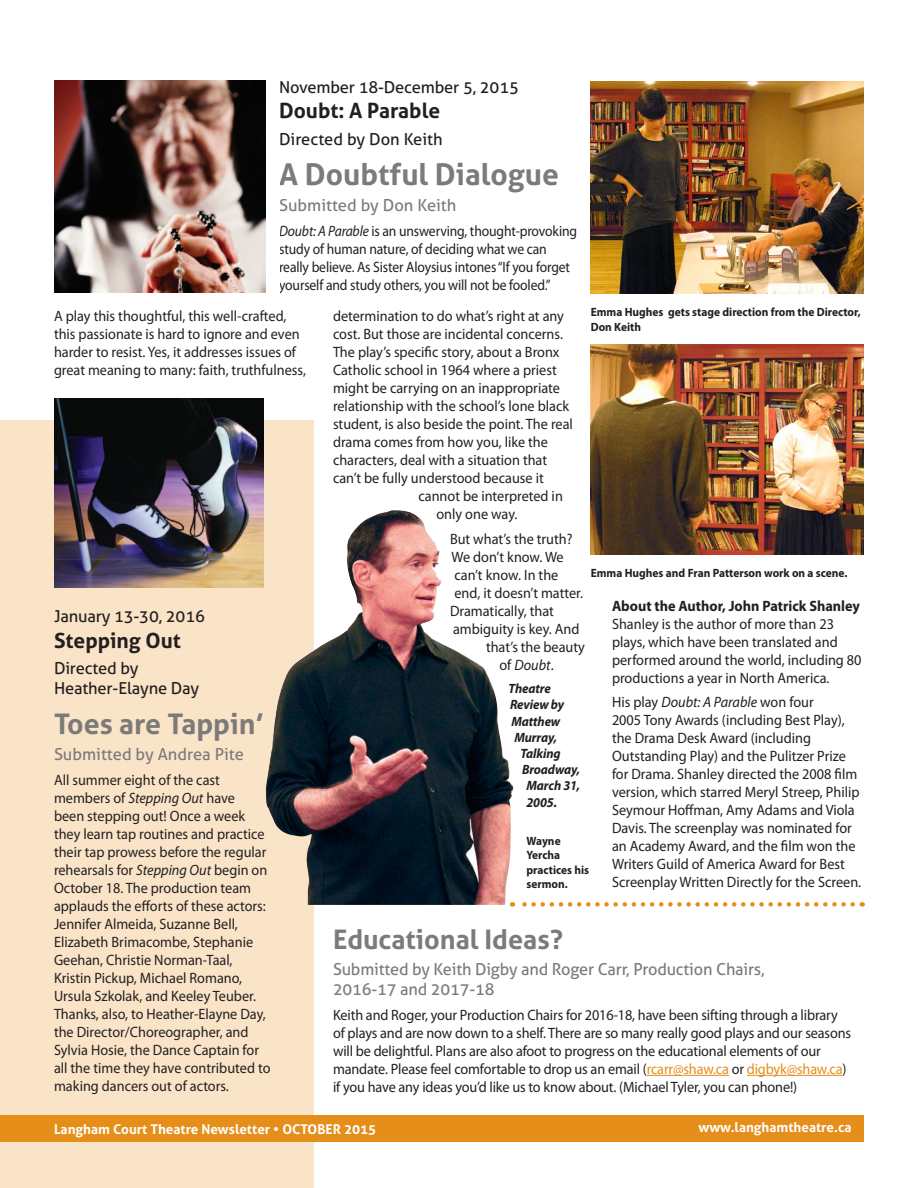
<style>
.page{position:relative;width:918px;height:1188px;background:#fff}
.page>*{position:absolute;margin:0;border:0;box-sizing:border-box;transform-origin:0 0}
.Heading{font:700 30px "Aller";color:#7d7a7a}
.Heading-2{font:700 28.5px "Aller";color:#7d7a7a}
.Heading-3{font:700 27px "Aller";color:#7d7a7a}
.t1{font:700 21px "Aller";color:#231f20}
.Submitted_By{font:16.5px/19.8px "Aller";letter-spacing:-.01em;color:#7d7a7a}
.t2{font:16.5px/19.8px "Aller";letter-spacing:-.01em;color:#231f20}
.Body_-_Regular{font:15px/18px "Myriad Pro";color:#231f20;scale:.95 1}
.Body_-_Regular-2{font:15px/18px "Myriad Pro";color:#231f20;scale:.91 1}
.Dates_for_workshops{font:700 15px "Myriad Pro";color:#231f20;scale:.95 1}
.Body_-_Regular-3{font:italic 15px "Myriad Pro";color:#231f20;scale:.95 1}
.t3{font:700 13.5px "Aller";color:#fff}
.Body_-_Regular-4{font:italic 700 13.5px "Myriad Pro";letter-spacing:-.01em;color:#231f20;scale:.95 1}
.t4{font:700 12px/14.4px "Myriad Pro";color:#231f20;scale:.95 1}
.s1{font-style:italic}
.s2{font-style:normal}
.s3{color:#e58e19}
</style>
<div class="page">
<img style="left:591px;top:81px;width:273px;height:213px">
<img style="left:591px;top:345px;width:273px;height:209px">
<div style="left:0;top:420px;width:313px;height:768px;background:#fae4c8"></div>
<div style="left:0;top:1115px;width:864px;height:27px;background:#e58e19"></div>
<svg style="left:512px;top:902px;width:341px;height:5px"></svg>
<img style="left:54px;top:81px;width:211px;height:211px">
<img style="left:54px;top:399px;width:210px;height:188px">
<hr style="left:647px;top:1075px;width:82px;height:1px;background:#e58e19">
<hr style="left:747px;top:1075px;width:96px;height:1px;background:#e58e19">
<img style="left:265px;top:510px;width:249px;height:395px">
<p class="t2" style="left:279px;top:77px;width:241px">November 18-December 5, 2015</p>
<p class="t1" style="left:279px;top:98px;width:163px">Doubt: A Parable</p>
<p class="t2" style="left:279px;top:129px;width:165px">Directed by Don Keith</p>
<p class="Heading" style="left:279px;top:156px;width:281px">A Doubtful Dialogue</p>
<p class="Submitted_By" style="left:279px;top:195px;width:179px">Submitted by Don Keith</p>
<p class="Body_-_Regular-2" style="left:279px;top:222px;width:329px"><span class="s1">Doubt: A Parable</span> is an unswerving, thought-provoking study of human nature, of deciding what we can really believe. As Sister Aloysius intones “If you forget yourself and study others, you will not be fooled.”</p>
<p class="Body_-_Regular" style="left:54px;top:307px;width:267px">A play this thoughtful, this well-crafted, this passionate is hard to ignore and even harder to resist. Yes, it addresses issues of great meaning to many: faith, truthfulness,</p>
<p class="Body_-_Regular" style="left:333px;top:307px;width:245px">determination to do what’s right at any</p>
<p class="t4" style="left:591px;top:305px;width:286px">Emma Hughes gets stage direction from the Director,<br>Don Keith</p>
<p class="Body_-_Regular" style="left:333px;top:325px;width:244px">cost. But those are incidental concerns.</p>
<p class="Body_-_Regular" style="left:333px;top:343px;width:240px">The play’s specific story, about a Bronx</p>
<p class="Body_-_Regular" style="left:333px;top:361px;width:237px">Catholic school in 1964 where a priest</p>
<p class="Body_-_Regular" style="left:333px;top:379px;width:240px">might be carrying on an inappropriate</p>
<p class="Body_-_Regular" style="left:333px;top:397px;width:250px">relationship with the school’s lone black</p>
<p class="Body_-_Regular" style="left:333px;top:415px;width:254px">student, is also beside the point. The real</p>
<p class="Body_-_Regular" style="left:333px;top:433px;width:228px">drama comes from how you, like the</p>
<p class="Body_-_Regular" style="left:333px;top:451px;width:227px">characters, deal with a situation that</p>
<p class="Body_-_Regular" style="left:333px;top:469px;width:223px">can’t be fully understood because it</p>
<p class="Body_-_Regular" style="left:418px;top:487px;width:154px">cannot be interpreted in</p>
<p class="Body_-_Regular" style="left:436px;top:505px;width:87px">only one way.</p>
<p class="Body_-_Regular" style="left:450px;top:530px;width:130px">But what’s the truth?</p>
<p class="Body_-_Regular" style="left:452px;top:548px;width:120px">We don’t know. We</p>
<p class="Body_-_Regular" style="left:454px;top:566px;width:111px">can’t know. In the</p>
<p class="Body_-_Regular" style="left:454px;top:584px;width:137px">end, it doesn’t matter.</p>
<p class="Body_-_Regular" style="left:450px;top:602px;width:111px">Dramatically, that</p>
<p class="Body_-_Regular" style="left:453px;top:620px;width:135px">ambiguity is key. And</p>
<p class="Body_-_Regular" style="left:486px;top:638px;width:106px">that’s the beauty</p>
<p class="Body_-_Regular-3" style="left:500px;top:656px;width:59px"><span class="s2">of</span> Doubt<span class="s2">.</span></p>
<p class="Body_-_Regular-4" style="left:508px;top:680px;width:46px">Theatre</p>
<p class="Body_-_Regular-4" style="left:510px;top:696px;width:59px">Review by</p>
<p class="Body_-_Regular-4" style="left:512px;top:712px;width:53px">Matthew</p>
<p class="Body_-_Regular-4" style="left:514px;top:728px;width:46px">Murray,</p>
<p class="Body_-_Regular-4" style="left:520px;top:745px;width:44px">Talking</p>
<p class="Body_-_Regular-4" style="left:522px;top:761px;width:63px">Broadway,</p>
<p class="Body_-_Regular-4" style="left:526px;top:777px;width:58px">March 31,</p>
<p class="Body_-_Regular-4" style="left:526px;top:793px;width:34px">2005.</p>
<p class="t4" style="left:591px;top:565px;width:272px">Emma Hughes and Fran Patterson work on a scene.</p>
<p class="Dates_for_workshops" style="left:612px;top:596px;width:263px">About the Author, John Patrick Shanley</p>
<p class="Body_-_Regular" style="left:612px;top:614px;width:264px">Shanley is the author of more than 23 plays, which have been translated and performed around the world, including 80 productions a year in North America.</p>
<p class="Body_-_Regular" style="left:612px;top:693px;width:264px">His play <span class="s1">Doubt: A Parable</span> won four<br>2005 Tony Awards (including Best Play), the Drama Desk Award (including Outstanding Play) and the Pulitzer Prize for Drama. Shanley directed the 2008 film version, which starred Meryl Streep, Philip Seymour Hoffman, Amy Adams and Viola Davis. The screenplay was nominated for an Academy Award, and the film won the Writers Guild of America Award for Best Screenplay Written Directly for the Screen.</p>
<p class="t2" style="left:54px;top:607px;width:152px">January 13-30, 2016</p>
<p class="t1" style="left:54px;top:627px;width:128px">Stepping Out</p>
<p class="t2" style="left:54px;top:658px;width:147px">Directed by<br>Heather-Elayne Day</p>
<p class="Heading-2" style="left:54px;top:706px;width:212px">Toes are Tappin’</p>
<p class="Submitted_By" style="left:54px;top:744px;width:191px">Submitted by Andrea Pite</p>
<p class="Body_-_Regular" style="left:54px;top:771px;width:229px">All summer eight of the cast members of <span class="s1">Stepping Out</span> have<br>been stepping out! Once a week they learn tap routines and practice their tap prowess before the regular rehearsals for <span class="s1">Stepping Out</span> begin on October 18. The production team applauds the efforts of these actors:<br>Jennifer Almeida, Suzanne Bell, Elizabeth Brimacombe, Stephanie Geehan, Christie Norman-Taal, Kristin Pickup, Michael Romano, Ursula Szkolak, and Keeley Teuber.<br>Thanks, also, to Heather-Elayne Day, the Director/Choreographer, and Sylvia Hosie, the Dance Captain for all the time they have contributed to making dancers out of actors.</p>
<p class="t4" style="left:526px;top:833px;width:68px">Wayne<br>Yercha practices his sermon.</p>
<p class="Heading-3" style="left:333px;top:923px;width:232px">Educational Ideas?</p>
<p class="Submitted_By" style="left:333px;top:960px;width:433px">Submitted by Keith Digby and Roger Carr, Production Chairs,<br>2016-17 and 2017-18</p>
<p class="Body_-_Regular" style="left:333px;top:1006px;width:547px">Keith and Roger, your Production Chairs for 2016-18, have been sifting through a library of plays and are now down to a shelf. There are so many really good plays and our seasons will be delightful. Plans are also afoot to progress on the educational elements of our mandate. Please feel comfortable to drop us an email (<span class="s3">rcarr@shaw.ca</span> or <span class="s3">digbyk@shaw.ca</span>) if you have any ideas you’d like us to know about. (Michael Tyler, you can phone!)</p>
<p class="t3" style="left:54px;top:1121px;width:324px">Langham Court Theatre Newsletter • OCTOBER 2015</p>
<p class="t3" style="left:698px;top:1119px;width:155px">www.langhamtheatre.ca</p>
</div>
